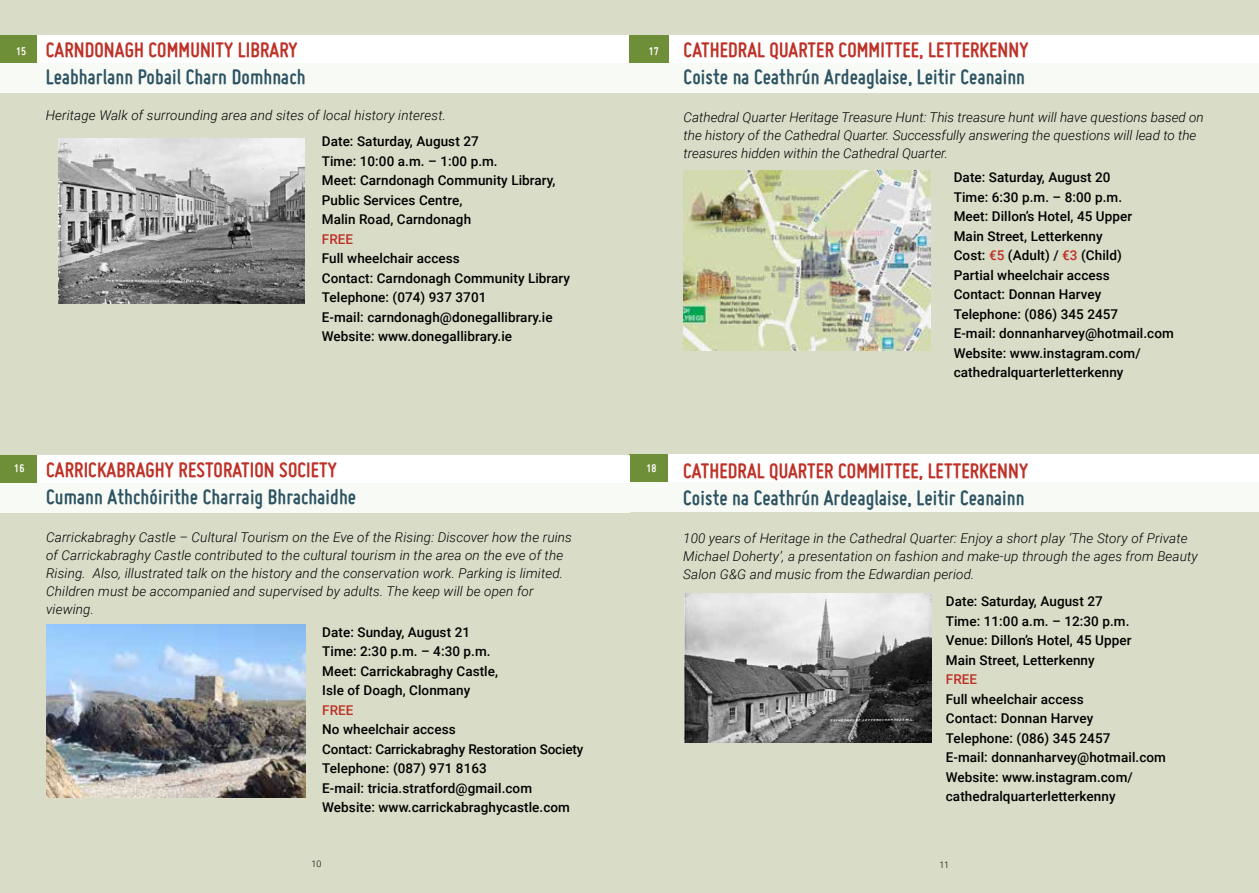
<style>
.page{position:relative;width:1259px;height:893px;background:#d9ddc8}
.page>*{position:absolute;margin:0;border:0;box-sizing:border-box;transform-origin:0 0}
.t1{font:700 22.5px/27px "Miso";letter-spacing:.005em;color:#2d5362;text-align:right}
.t2{font:700 22.5px "Miso";letter-spacing:.005em;color:#be3127}
.t3{font:500 13.5px/19.5px "Roboto";letter-spacing:.005em;color:#000}
.t4{font:italic 300 13.5px/18px "Roboto";letter-spacing:.01em;color:#000}
.t5{font:500 13.5px "Roboto";letter-spacing:.005em;color:#be3127}
.t6{font:700 12px "Miso";color:#fff}
.t7{font:300 9px "Roboto";color:#000}
.s1{color:#be3127}
</style>
<div class="page">
<div style="left:630px;top:35px;width:629px;height:39px;background:#fff"></div>
<div style="left:0;top:35px;width:630px;height:39px;background:#fff"></div>
<div style="left:0;top:35px;width:37px;height:39px;background:#6e8e38"></div>
<div style="left:629px;top:35px;width:40px;height:28px;background:#6e8e38"></div>
<div style="left:0;top:63px;width:629px;height:30px;background:#f8fbf5"></div>
<div style="left:629px;top:63px;width:630px;height:30px;background:#f8fbf5"></div>
<div style="left:630px;top:454px;width:629px;height:39px;background:#fff"></div>
<div style="left:629px;top:454px;width:39px;height:28px;background:#6e8e38"></div>
<div style="left:629px;top:482px;width:630px;height:30px;background:#f8fbf5"></div>
<img style="left:683px;top:171px;width:247px;height:180px">
<img style="left:684px;top:594px;width:247px;height:148px">
<div style="left:0;top:455px;width:629px;height:38px;background:#fff"></div>
<div style="left:0;top:455px;width:37px;height:38px;background:#6e8e38"></div>
<div style="left:0;top:483px;width:629px;height:30px;background:#f8fbf5"></div>
<img style="left:46px;top:625px;width:260px;height:173px">
<img style="left:58px;top:139px;width:247px;height:164px">
<p class="t6" style="left:16px;top:44px;width:12px">15</p>
<h1 class="t2" style="left:46px;top:38px;width:253px">CARNDONAGH COMMUNITY LIBRARY</h1>
<h1 class="t1" style="left:46px;top:63px;width:261px">Leabharlann Pobail Charn Domhnach</h1>
<p class="t4" style="left:46px;top:106px;width:402px">Heritage Walk of surrounding area and sites of local history interest.</p>
<p class="t3" style="left:322px;top:131px;width:235px">Date: Saturday, August 27<br>Time: 10:00 a.m. – 1:00 p.m.<br>Meet: Carndonagh Community Library,<br>Public Services Centre,<br>Malin Road, Carndonagh</p>
<p class="t5" style="left:322px;top:230px;width:33px">FREE</p>
<p class="t3" style="left:322px;top:248px;width:250px">Full wheelchair access<br>Contact: Carndonagh Community Library Telephone: (074) 937 3701<br>E-mail: carndonagh@donegallibrary.ie Website: www.donegallibrary.ie</p>
<p class="t6" style="left:649px;top:44px;width:12px">17</p>
<h1 class="t2" style="left:683px;top:37px;width:346px">CATHEDRAL QUARTER COMMITTEE, LETTERKENNY</h1>
<h1 class="t1" style="left:683px;top:63px;width:343px">Coiste na Ceathrún Ardeaglaise, Leitir Ceanainn</h1>
<p class="t4" style="left:683px;top:108px;width:522px">Cathedral Quarter Heritage Treasure Hunt: This treasure hunt will have questions based on the history of the Cathedral Quarter. Successfully answering the questions will lead to the treasures hidden within the Cathedral Quarter.</p>
<p class="t3" style="left:953px;top:167px;width:222px">Date: Saturday, August 20<br>Time: 6:30 p.m. – 8:00 p.m.<br>Meet: Dillon’s Hotel, 45 Upper<br>Main Street, Letterkenny<br>Cost: <span class="s1">€5</span> (Adult) / <span class="s1">€3</span> (Child)<br>Partial wheelchair access<br>Contact: Donnan Harvey<br>Telephone: (086) 345 2457<br>E-mail: donnanharvey@hotmail.com<br>Website: www.instagram.com/ cathedralquarterletterkenny</p>
<p class="t6" style="left:14px;top:462px;width:12px">16</p>
<h1 class="t2" style="left:46px;top:457px;width:292px">CARRICKABRAGHY RESTORATION SOCIETY</h1>
<h1 class="t1" style="left:46px;top:483px;width:312px">Cumann Athchóirithe Charraig Bhrachaidhe</h1>
<p class="t4" style="left:46px;top:527px;width:527px">Carrickabraghy Castle – Cultural Tourism on the Eve of the Rising: Discover how the ruins of Carrickabraghy Castle contributed to the cultural tourism in the area on the eve of the Rising. Also, illustrated talk on the history and the conservation work. Parking is limited.<br>Children must be accompanied and supervised by adults. The keep will be open for viewing.</p>
<p class="t3" style="left:322px;top:622px;width:177px">Date: Sunday, August 21<br>Time: 2:30 p.m. – 4:30 p.m.<br>Meet: Carrickabraghy Castle,<br>Isle of Doagh, Clonmany</p>
<p class="t5" style="left:322px;top:700px;width:33px">FREE</p>
<p class="t3" style="left:322px;top:719px;width:263px">No wheelchair access<br>Contact: Carrickabraghy Restoration Society Telephone: (087) 971 8163<br>E-mail: tricia.stratford@gmail.com Website: www.carrickabraghycastle.com</p>
<h1 class="t1" style="left:646px;top:457px;width:383px"><sup>18</sup> <span class="s1">CATHEDRAL QUARTER COMMITTEE, LETTERKENNY<br></span>Coiste na Ceathrún Ardeaglaise, Leitir Ceanainn</h1>
<p class="t4" style="left:683px;top:528px;width:516px">100 years of Heritage in the Cathedral Quarter: Enjoy a short play ‘The Story of Private<br>Michael Doherty’, a presentation on fashion and make-up through the ages from Beauty<br>Salon G&amp;G and music from the Edwardian period.</p>
<p class="t3" style="left:946px;top:591px;width:187px">Date: Saturday, August 27<br>Time: 11:00 a.m. – 12:30 p.m.<br>Venue: Dillon’s Hotel, 45 Upper<br>Main Street, Letterkenny</p>
<p class="t5" style="left:946px;top:670px;width:33px">FREE</p>
<p class="t3" style="left:946px;top:688px;width:222px">Full wheelchair access<br>Contact: Donnan Harvey<br>Telephone: (086) 345 2457<br>E-mail: donnanharvey@hotmail.com<br>Website: www.instagram.com/ cathedralquarterletterkenny</p>
<p class="t7" style="left:311px;top:857px;width:11px">10</p>
<p class="t7" style="left:939px;top:859px;width:11px">11</p>
</div>
